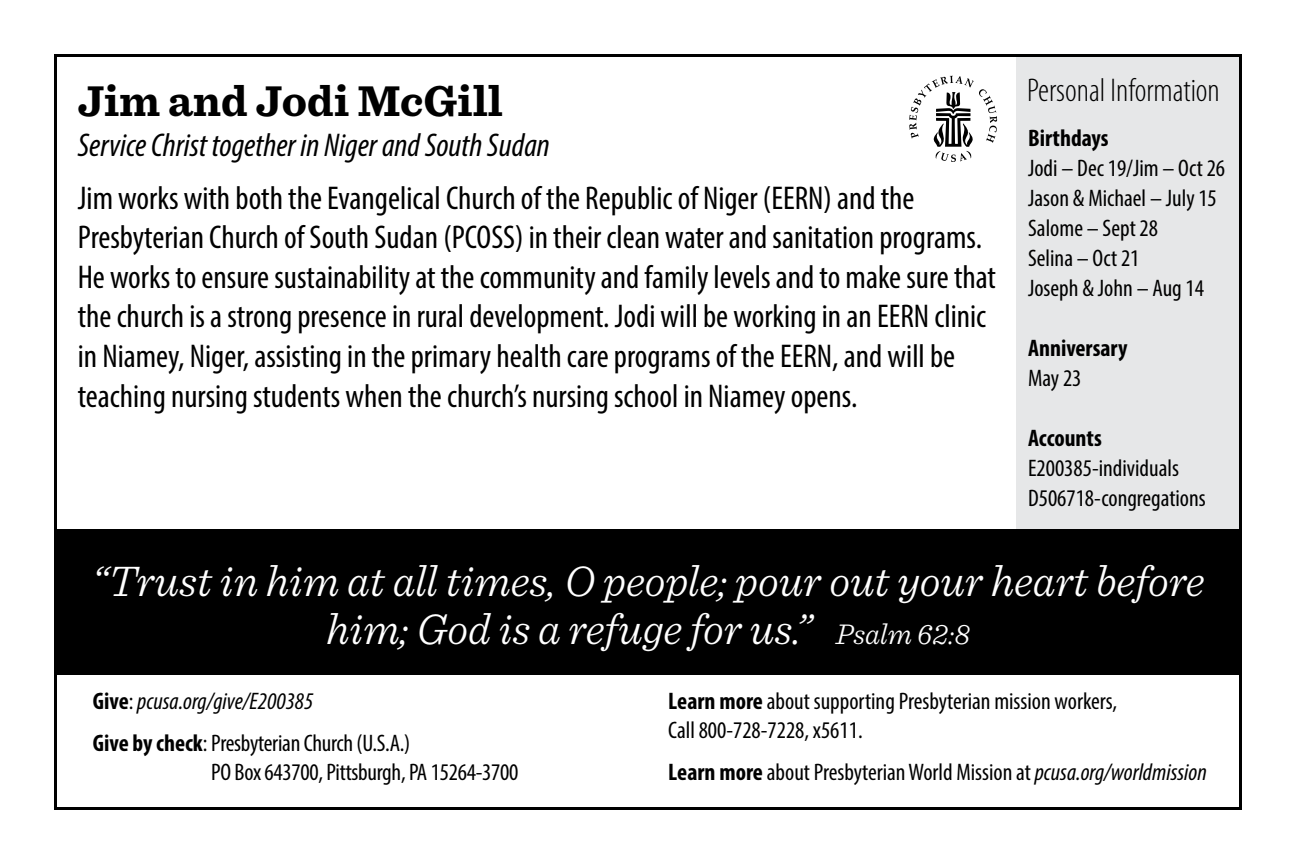
<style>
.page{position:relative;width:1296px;height:864px;background:#fff}
.page>*{position:absolute;margin:0;border:0;box-sizing:border-box;transform-origin:0 0}
.t1{font:italic 300 45px/48px "Sentinel";color:#fff;text-align:center}
.t2{font:700 45px "Sentinel";color:#000}
.t3{font:condensed 33px/39.6px "Myriad Pro";color:#000}
.t4{font:italic condensed 33px "Myriad Pro";color:#000}
.t5{font:300 condensed 33px "Myriad Pro";color:#000}
.t6{font:condensed 24px/30px "Myriad Pro";color:#000}
.t7{font:700 condensed 24px "Myriad Pro";color:#000}
.s1{font-size:30px}
.s2{font-weight:700}
.s3{font-style:italic}
</style>
<div class="page">
<div style="left:1016px;top:57px;width:223px;height:483px;background:#e6e7e8"></div>
<div style="left:57px;top:529px;width:1183px;height:146px;background:#000"></div>
<svg style="left:909px;top:76px;width:88px;height:86px"></svg>
<h1 class="t2" style="left:78px;top:65px;width:427px">Jim and Jodi McGill</h1>
<p class="t4" style="left:78px;top:125px;width:474px">Service Christ together in Niger and South Sudan</p>
<p class="t3" style="left:78px;top:178px;width:920px">Jim works with both the Evangelical Church of the Republic of Niger (EERN) and the Presbyterian Church of South Sudan (PCOSS) in their clean water and sanitation programs.<br>He works to ensure sustainability at the community and family levels and to make sure that the church is a strong presence in rural development. Jodi will be working in an EERN clinic in Niamey, Niger, assisting in the primary health care programs of the EERN, and will be teaching nursing students when the church’s nursing school in Niamey opens.</p>
<p class="t5" style="left:1027px;top:70px;width:194px">Personal Information</p>
<p class="t7" style="left:1028px;top:123px;width:82px">Birthdays</p>
<p class="t6" style="left:1028px;top:153px;width:199px">Jodi – Dec 19/Jim – Oct 26<br>Jason &amp; Michael – July 15<br>Salome – Sept 28<br>Selina – Oct 21<br>Joseph &amp; John – Aug 14</p>
<p class="t7" style="left:1028px;top:333px;width:101px">Anniversary</p>
<p class="t6" style="left:1028px;top:363px;width:55px">May 23</p>
<p class="t7" style="left:1028px;top:423px;width:75px">Accounts</p>
<p class="t6" style="left:1028px;top:453px;width:179px">E200385-individuals<br>D506718-congregations</p>
<h1 class="t1" style="left:92px;top:554px;width:1115px">“Trust in him at all times, O people; pour out your heart before him; God is a refuge for us.” <span class="s1">Psalm 62:8</span></h1>
<p class="t6" style="left:93px;top:679px;width:319px;line-height:42.3px"><span class="s2">Give</span>: <span class="s3">pcusa.org/give/E200385<br></span><span class="s2">Give by check</span>: Presbyterian Church (U.S.A.)</p>
<p class="t6" style="left:211px;top:757px;width:309px">PO Box 643700, Pittsburgh, PA 15264-3700</p>
<p class="t6" style="left:668px;top:686px;width:450px;line-height:28.8px"><span class="s2">Learn more</span> about supporting Presbyterian mission workers,<br>Call 800-728-7228, x5611.</p>
<p class="t6" style="left:668px;top:757px;width:540px"><span class="s2">Learn more</span> about Presbyterian World Mission at <span class="s3">pcusa.org/worldmission</span></p>
</div>
